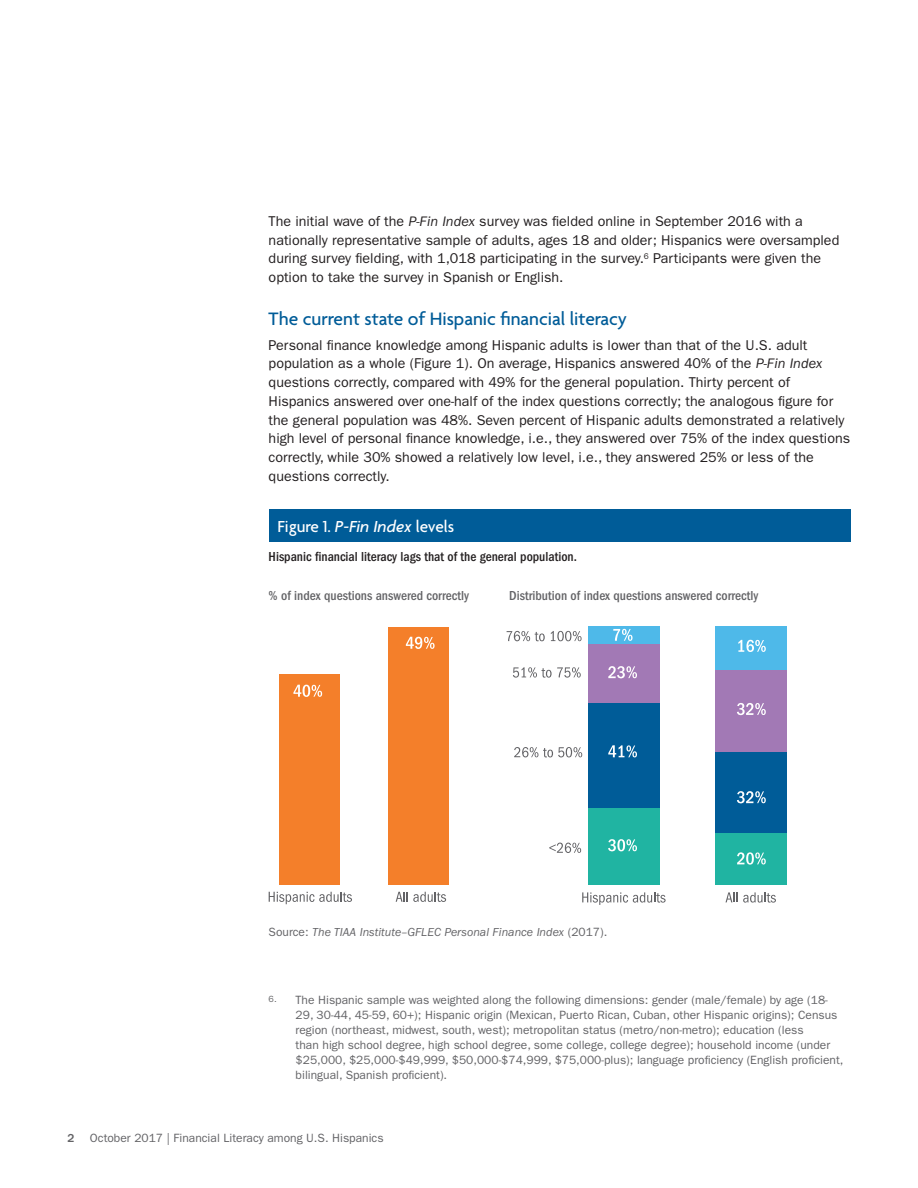
<style>
.page{position:relative;width:918px;height:1188px;background:#fff}
.page>*{position:absolute;margin:0;border:0;box-sizing:border-box;transform-origin:0 0}
._2B_Subtitle_4pt_Aft{font:500 19.5px "Agenda";color:#005c98}
._12B_Table_Header_Re{font:500 17.25px "Agenda";color:#fff}
._5A_Body_Text__FG_9{font:14.25px/18.8px "ITC Franklin Gothic Std";color:#231f20}
._12C_Table_Section_C{font:500 condensed 13.5px "ITC Franklin Gothic Std";color:#636366}
._12C_Table_Section_C-2{font:500 condensed 13.5px "ITC Franklin Gothic Std";color:#231f20}
._8A_Footnote__FG_8_1{font:12px/15px "ITC Franklin Gothic Std";color:#636366}
._12E_Table_Footnote{font:italic 12px "ITC Franklin Gothic Std";color:#636366}
.t1{font:500 12px "ITC Franklin Gothic Std";color:#636366}
.s1{font-style:italic}
.s2{font-style:normal}
</style>
<div class="page">
<div style="left:269px;top:510px;width:581px;height:32px;background:#005c98"></div>
<div style="left:280px;top:675px;width:60px;height:210px;background:#f47f2a"></div>
<div style="left:388px;top:627px;width:61px;height:258px;background:#f47f2a"></div>
<svg style="left:396px;top:892px;width:50px;height:10px"></svg>
<svg style="left:269px;top:892px;width:83px;height:12px"></svg>
<div style="left:588px;top:626px;width:71px;height:18px;background:#4eb9e9"></div>
<div style="left:715px;top:626px;width:71px;height:44px;background:#4eb9e9"></div>
<div style="left:588px;top:644px;width:71px;height:59px;background:#a279b5"></div>
<div style="left:715px;top:670px;width:71px;height:82px;background:#a279b5"></div>
<div style="left:588px;top:703px;width:71px;height:105px;background:#005c98"></div>
<div style="left:715px;top:752px;width:71px;height:82px;background:#005c98"></div>
<div style="left:588px;top:808px;width:71px;height:77px;background:#20b4a2"></div>
<div style="left:715px;top:834px;width:71px;height:51px;background:#20b4a2"></div>
<svg style="left:507px;top:631px;width:38px;height:10px"></svg>
<svg style="left:551px;top:631px;width:31px;height:10px"></svg>
<svg style="left:513px;top:667px;width:68px;height:11px"></svg>
<svg style="left:514px;top:747px;width:68px;height:10px"></svg>
<svg style="left:549px;top:843px;width:32px;height:10px"></svg>
<svg style="left:726px;top:892px;width:50px;height:11px"></svg>
<svg style="left:582px;top:892px;width:84px;height:13px"></svg>
<svg style="left:406px;top:637px;width:29px;height:12px"></svg>
<svg style="left:613px;top:629px;width:20px;height:12px"></svg>
<svg style="left:608px;top:666px;width:29px;height:12px"></svg>
<svg style="left:608px;top:745px;width:29px;height:12px"></svg>
<svg style="left:608px;top:839px;width:29px;height:12px"></svg>
<svg style="left:737px;top:852px;width:29px;height:13px"></svg>
<svg style="left:737px;top:791px;width:29px;height:12px"></svg>
<svg style="left:737px;top:703px;width:29px;height:12px"></svg>
<svg style="left:738px;top:640px;width:28px;height:12px"></svg>
<svg style="left:293px;top:685px;width:29px;height:12px"></svg>
<p class="_5A_Body_Text__FG_9" style="left:269px;top:212px;width:572px">The initial wave of the <span class="s1">P-Fin Index</span> survey was fielded online in September 2016 with a nationally representative sample of adults, ages 18 and older; Hispanics were oversampled during survey fielding, with 1,018 participating in the survey.<sup>6</sup> Participants were given the option to take the survey in Spanish or English.</p>
<p class="_2B_Subtitle_4pt_Aft" style="left:269px;top:308px;width:360px">The current state of Hispanic financial literacy</p>
<p class="_5A_Body_Text__FG_9" style="left:269px;top:335px;width:583px">Personal finance knowledge among Hispanic adults is lower than that of the U.S. adult population as a whole (Figure 1). On average, Hispanics answered 40% of the <span class="s1">P-Fin Index </span>questions correctly, compared with 49% for the general population. Thirty percent of Hispanics answered over one-half of the index questions correctly; the analogous figure for the general population was 48%. Seven percent of Hispanic adults demonstrated a relatively high level of personal finance knowledge, i.e., they answered over 75% of the index questions correctly, while 30% showed a relatively low level, i.e., they answered 25% or less of the questions correctly.</p>
<p class="_12B_Table_Header_Re" style="left:278px;top:517px;width:178px">Figure 1. <span class="s1">P-Fin Index</span> levels</p>
<p class="_12C_Table_Section_C-2" style="left:269px;top:549px;width:310px">Hispanic financial literacy lags that of the general population.</p>
<p class="_12C_Table_Section_C" style="left:269px;top:587px;width:202px">% of index questions answered correctly</p>
<p class="_12C_Table_Section_C" style="left:509px;top:587px;width:251px">Distribution of index questions answered correctly</p>
<p class="_12E_Table_Footnote" style="left:269px;top:926px;width:340px"><span class="s2">Source:</span> The TIAA Institute–GFLEC Personal Finance Index <span class="s2">(2017).</span></p>
<p class="_8A_Footnote__FG_8_1" style="left:296px;top:993px;width:549px;text-indent:-27px"><sup>6.</sup> The Hispanic sample was weighted along the following dimensions: gender (male/female) by age (18- 29, 30-44, 45-59, 60+); Hispanic origin (Mexican, Puerto Rican, Cuban, other Hispanic origins); Census region (northeast, midwest, south, west); metropolitan status (metro/non-metro); education (less<br>than high school degree, high school degree, some college, college degree); household income (under $25,000, $25,000-$49,999, $50,000-$74,999, $75,000-plus); language proficiency (English proficient, bilingual, Spanish proficient).</p>
<p class="t1" style="left:68px;top:1131px;width:9px">2</p>
<p class="_8A_Footnote__FG_8_1" style="left:90px;top:1131px;width:295px">October 2017 | Financial Literacy among U.S. Hispanics</p>
</div>
